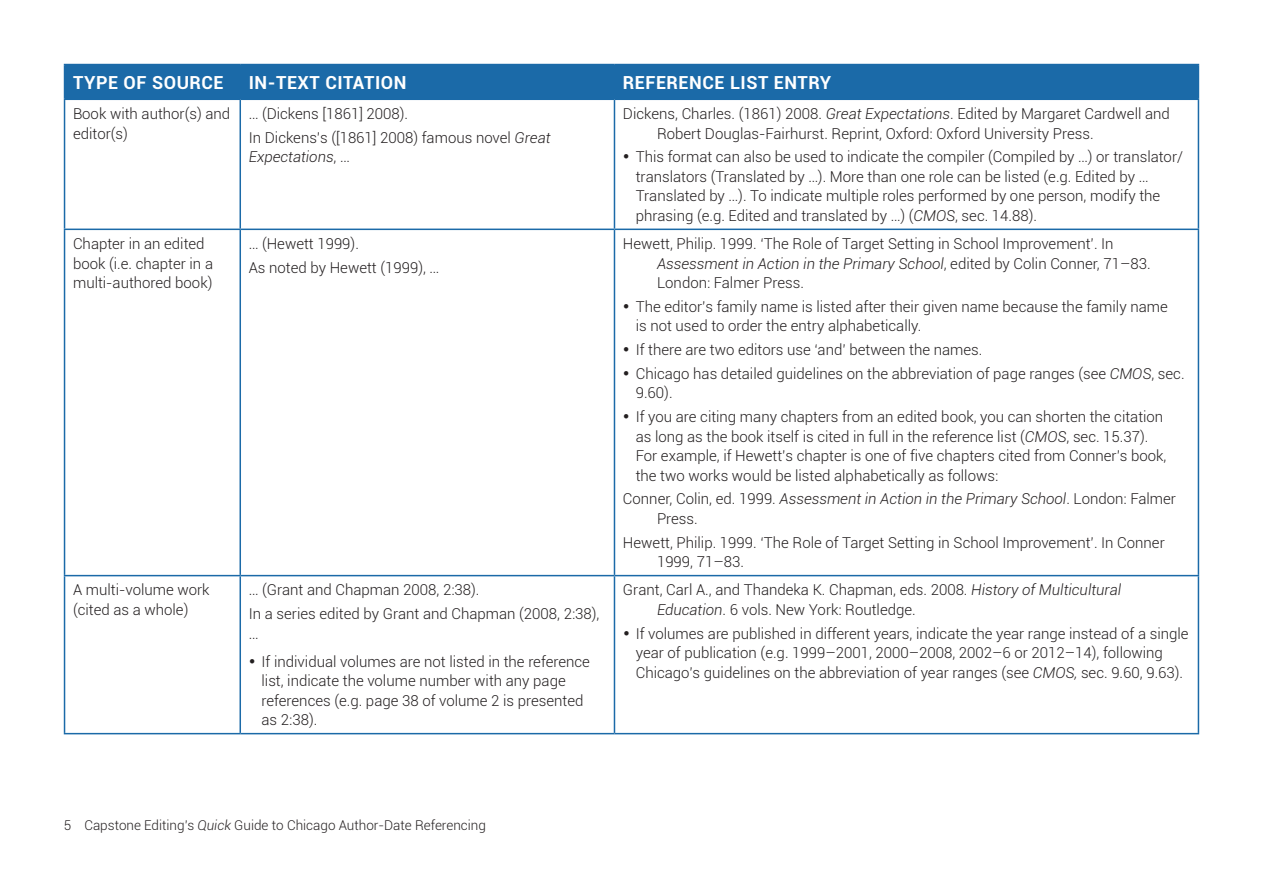
<style>
.page{position:relative;width:1263px;height:893px;background:#fff}
.page>*{position:absolute;margin:0;border:0;box-sizing:border-box;transform-origin:0 0}
.t1{font:700 18px "Roboto";letter-spacing:.03em;color:#fff}
.t2{font:300 15px/19.5px "Roboto";color:#231f20}
.t3{font:italic 300 15px "Roboto";color:#231f20}
.t4{font:300 13.5px "Roboto";color:#231f20}
.s1{font-style:italic}
.s2{font-style:normal}
</style>
<div class="page">
<div style="left:65px;top:65px;width:1133px;height:34px;background:#1b6aa8"></div>
<hr style="left:64px;top:64px;width:176px;height:1px;background:#1b6aa8">
<hr style="left:64px;top:65px;width:1px;height:34px;background:#1b6aa8">
<hr style="left:240px;top:64px;width:374px;height:1px;background:#1b6aa8">
<hr style="left:614px;top:64px;width:585px;height:1px;background:#1b6aa8">
<hr style="left:1198px;top:65px;width:1px;height:34px;background:#1b6aa8">
<hr style="left:64px;top:99px;width:176px;height:1px;background:#1b6aa8">
<hr style="left:240px;top:99px;width:374px;height:1px;background:#1b6aa8">
<hr style="left:614px;top:99px;width:585px;height:1px;background:#1b6aa8">
<hr style="left:239px;top:100px;width:2px;height:129px;background:#1b6aa8">
<hr style="left:239px;top:230px;width:2px;height:345px;background:#1b6aa8">
<hr style="left:239px;top:576px;width:2px;height:157px;background:#1b6aa8">
<hr style="left:614px;top:100px;width:1px;height:129px;background:#1b6aa8">
<hr style="left:614px;top:230px;width:1px;height:345px;background:#1b6aa8">
<hr style="left:614px;top:576px;width:1px;height:157px;background:#1b6aa8">
<hr style="left:64px;top:100px;width:1px;height:129px;background:#1b6aa8">
<hr style="left:1198px;top:100px;width:1px;height:129px;background:#1b6aa8">
<hr style="left:64px;top:229px;width:176px;height:1px;background:#1b6aa8">
<hr style="left:64px;top:230px;width:1px;height:345px;background:#1b6aa8">
<hr style="left:240px;top:229px;width:374px;height:1px;background:#1b6aa8">
<hr style="left:614px;top:229px;width:585px;height:1px;background:#1b6aa8">
<hr style="left:1198px;top:230px;width:1px;height:345px;background:#1b6aa8">
<hr style="left:64px;top:575px;width:176px;height:1px;background:#1b6aa8">
<hr style="left:64px;top:576px;width:1px;height:157px;background:#1b6aa8">
<hr style="left:240px;top:575px;width:374px;height:1px;background:#1b6aa8">
<hr style="left:614px;top:575px;width:585px;height:1px;background:#1b6aa8">
<hr style="left:1198px;top:576px;width:1px;height:157px;background:#1b6aa8">
<hr style="left:64px;top:733px;width:176px;height:1px;background:#1b6aa8">
<hr style="left:240px;top:733px;width:374px;height:1px;background:#1b6aa8">
<hr style="left:614px;top:733px;width:585px;height:1px;background:#1b6aa8">
<p class="t1" style="left:73px;top:70px;width:152px">TYPE OF SOURCE</p>
<p class="t1" style="left:249px;top:70px;width:159px">IN-TEXT CITATION</p>
<p class="t1" style="left:623px;top:70px;width:128px">REFERENCE LIST</p>
<p class="t1" style="left:774px;top:70px;width:59px">ENTRY</p>
<p class="t2" style="left:73px;top:103px;width:159px">Book with author(s) and editor(s)</p>
<p class="t2" style="left:249px;top:101px;width:303px;line-height:23.7px">… (Dickens [1861] 2008).<br>In Dickens’s ([1861] 2008) famous novel <span class="s1">Great</span></p>
<p class="t3" style="left:249px;top:147px;width:102px">Expectations<span class="s2">, …</span></p>
<p class="t2" style="left:657px;top:103px;width:514px;text-indent:-34px">Dickens, Charles. (1861) 2008. <span class="s1">Great Expectations</span>. Edited by Margaret Cardwell and<br>Robert Douglas-Fairhurst. Reprint, Oxford: Oxford University Press.</p>
<p class="t2" style="left:636px;top:147px;width:549px;text-indent:-13px">• This format can also be used to indicate the compiler (Compiled by …) or translator/ translators (Translated by …). More than one role can be listed (e.g. Edited by … Translated by …). To indicate multiple roles performed by one person, modify the phrasing (e.g. Edited and translated by …) (<span class="s1">CMOS</span>, sec. 14.88).</p>
<p class="t2" style="left:73px;top:233px;width:142px">Chapter in an edited book (i.e. chapter in a multi-authored book)</p>
<p class="t2" style="left:249px;top:231px;width:192px;line-height:23.7px">… (Hewett 1999).<br>As noted by Hewett (1999), …</p>
<p class="t2" style="left:657px;top:233px;width:495px;text-indent:-34px">Hewett, Philip. 1999. ‘The Role of Target Setting in School Improvement’. In<br><span class="s1">Assessment in Action in the Primary School</span>, edited by Colin Conner, 71–83.<br>London: Falmer Press.</p>
<p class="t2" style="left:636px;top:296px;width:533px;text-indent:-13px">• The editor’s family name is listed after their given name because the family name is not used to order the entry alphabetically.</p>
<p class="t2" style="left:623px;top:339px;width:361px">• If there are two editors use ‘and’ between the names.</p>
<p class="t2" style="left:636px;top:363px;width:550px;text-indent:-13px">• Chicago has detailed guidelines on the abbreviation of page ranges (see <span class="s1">CMOS</span>, sec.<br>9.60).</p>
<p class="t2" style="left:636px;top:406px;width:532px;text-indent:-13px">• If you are citing many chapters from an edited book, you can shorten the citation as long as the book itself is cited in full in the reference list (<span class="s1">CMOS</span>, sec. 15.37).<br>For example, if Hewett’s chapter is one of five chapters cited from Conner’s book, the two works would be listed alphabetically as follows:</p>
<p class="t2" style="left:657px;top:489px;width:520px;text-indent:-34px">Conner, Colin, ed. 1999. <span class="s1">Assessment in Action in the Primary School</span>. London: Falmer<br>Press.</p>
<p class="t2" style="left:657px;top:532px;width:509px;text-indent:-34px">Hewett, Philip. 1999. ‘The Role of Target Setting in School Improvement’. In Conner<br>1999, 71–83.</p>
<p class="t2" style="left:73px;top:580px;width:138px">A multi-volume work (cited as a whole)</p>
<p class="t2" style="left:249px;top:578px;width:352px;line-height:23.7px">… (Grant and Chapman 2008, 2:38).<br>In a series edited by Grant and Chapman (2008, 2:38),</p>
<p class="t2" style="left:249px;top:623px;width:11px">…</p>
<p class="t2" style="left:262px;top:651px;width:330px;text-indent:-13px">• If individual volumes are not listed in the reference list, indicate the volume number with any page references (e.g. page 38 of volume 2 is presented as 2:38).</p>
<p class="t2" style="left:657px;top:580px;width:466px;text-indent:-34px">Grant, Carl A., and Thandeka K. Chapman, eds. 2008. <span class="s1">History of Multicultural<br>Education</span>. 6 vols. New York: Routledge.</p>
<p class="t2" style="left:636px;top:623px;width:554px;text-indent:-13px">• If volumes are published in different years, indicate the year range instead of a single year of publication (e.g. 1999–2001, 2000–2008, 2002–6 or 2012–14), following<br>Chicago’s guidelines on the abbreviation of year ranges (see <span class="s1">CMOS,</span> sec. 9.60, 9.63).</p>
<p class="t4" style="left:64px;top:815px;width:424px">5 Capstone Editing’s <span class="s1">Quick</span> Guide to Chicago Author-Date Referencing</p>
</div>
